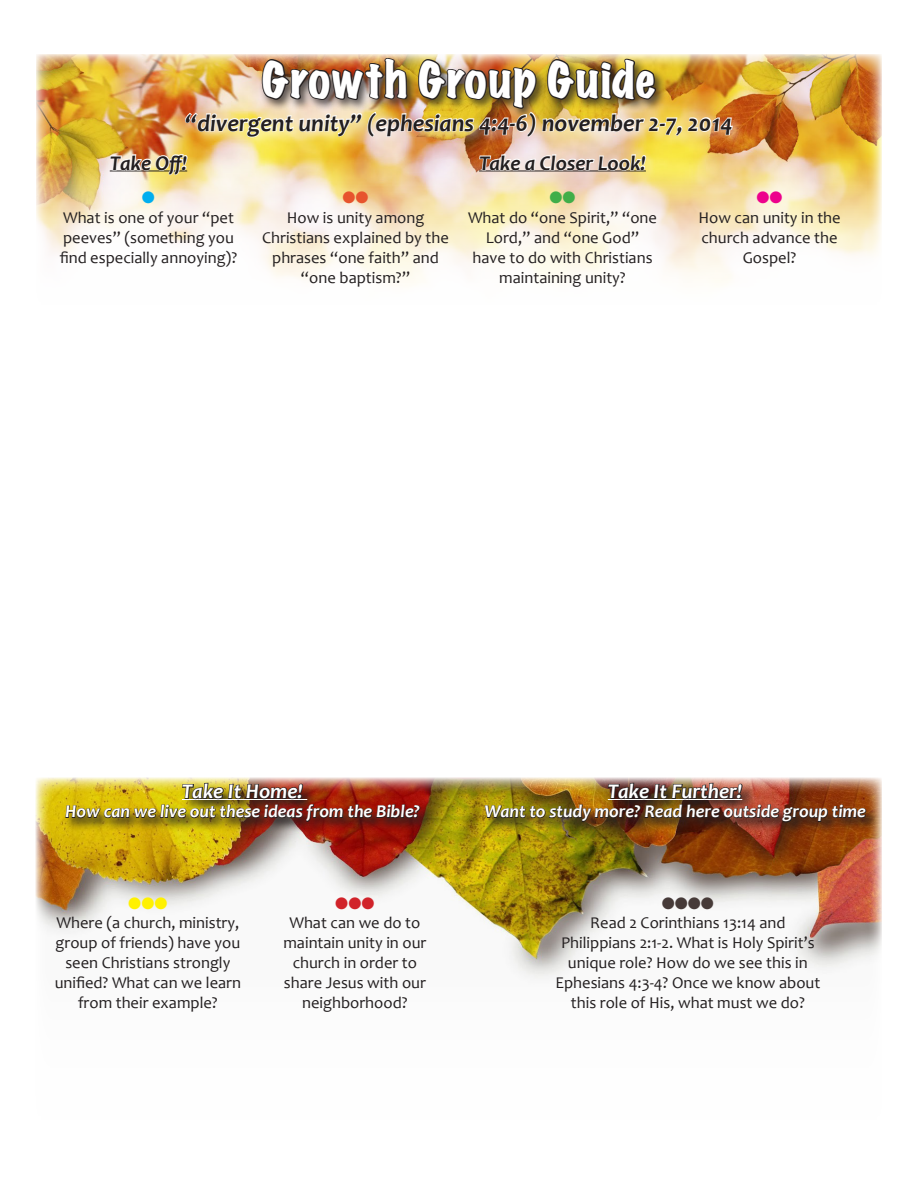
<style>
.page{position:relative;width:918px;height:1188px;background:#fff}
.page>*{position:absolute;margin:0;border:0;box-sizing:border-box;transform-origin:0 0}
.t1{font:expanded 45px "Marker Felt";letter-spacing:.04em;color:#fff}
.t2{font:italic 700 24px "Candara";color:#231f20}
.t3{font:italic 700 21px "Candara";color:#fff}
.t4{font:italic 700 21px "Candara";color:#231f20}
.t5{font:italic 700 18px "Candara";color:#fff}
.t6{font:16.5px/19.8px "Candara";color:#231f20;text-align:center}
.t7{font:16.5px "Zapf Dingbats ITC";color:#463a38}
.t8{font:16.5px "Zapf Dingbats ITC";color:#d1232a}
.t9{font:16.5px "Zapf Dingbats ITC";color:#fff101}
.t10{font:16.5px "Zapf Dingbats ITC";color:#00aeef}
</style>
<div class="page">
<img style="left:36px;top:778px;width:846px;height:201px">
<svg style="left:181px;top:781px;width:138px;height:1px"></svg>
<img style="left:64px;top:803px;width:370px;height:32px">
<img style="left:65px;top:782px;width:356px;height:40px">
<svg style="left:607px;top:781px;width:149px;height:1px"></svg>
<img style="left:484px;top:803px;width:396px;height:33px">
<img style="left:485px;top:782px;width:382px;height:41px">
<img style="left:36px;top:54px;width:846px;height:229px">
<div style="left:183px;top:110px;width:561px;height:39px;background:#fff;opacity:.5"></div>
<img style="left:184px;top:54px;width:550px;height:84px">
<svg style="left:478px;top:153px;width:169px;height:19px"></svg>
<svg style="left:109px;top:153px;width:79px;height:23px"></svg>
<svg style="left:343px;top:192px;width:25px;height:12px"></svg>
<svg style="left:757px;top:192px;width:25px;height:12px"></svg>
<svg style="left:550px;top:192px;width:25px;height:12px"></svg>
<p class="t1" style="left:262px;top:44px;width:395px">Growth Group Guide</p>
<p class="t2" style="left:185px;top:108px;width:549px">“divergent unity” (ephesians 4:4-6) november 2-7, 2014</p>
<p class="t4" style="left:110px;top:150px;width:79px">Take Off!</p>
<p class="t4" style="left:479px;top:150px;width:168px">Take a Closer Look!</p>
<p class="t10" style="left:142px;top:190px;width:15px">●</p>
<p class="t6" style="left:60px;top:208px;width:179px;text-align:left">What is one of your “pet peeves” (something you find especially annoying)?</p>
<p class="t6" style="left:698px;top:208px;width:144px">How can unity in the church advance the<br>Gospel?</p>
<p class="t6" style="left:468px;top:208px;width:191px">What do “one Spirit,” “one<br>Lord,” and “one God” have to do with Christians maintaining unity?</p>
<p class="t6" style="left:262px;top:208px;width:188px">How is unity among<br>Christians explained by the phrases “one faith” and “one baptism?”</p>
<p class="t3" style="left:182px;top:778px;width:122px">Take It Home!</p>
<p class="t5" style="left:65px;top:800px;width:356px">How can we live out these ideas from the Bible?</p>
<p class="t9" style="left:128px;top:895px;width:41px">●●●</p>
<p class="t6" style="left:55px;top:913px;width:188px">Where (a church, ministry, group of friends) have you seen Christians strongly unified? What can we learn from their example?</p>
<p class="t8" style="left:335px;top:895px;width:41px">●●●</p>
<p class="t6" style="left:283px;top:913px;width:144px">What can we do to maintain unity in our church in order to share Jesus with our neighborhood?</p>
<p class="t3" style="left:608px;top:778px;width:136px">Take It Further!</p>
<p class="t5" style="left:485px;top:800px;width:383px">Want to study more? Read here outside group time</p>
<p class="t7" style="left:662px;top:895px;width:54px">●●●●</p>
<p class="t6" style="left:555px;top:913px;width:266px">Read 2 Corinthians 13:14 and Philippians 2:1-2. What is Holy Spirit’s unique role? How do we see this in Ephesians 4:3-4? Once we know about this role of His, what must we do?</p>
</div>
